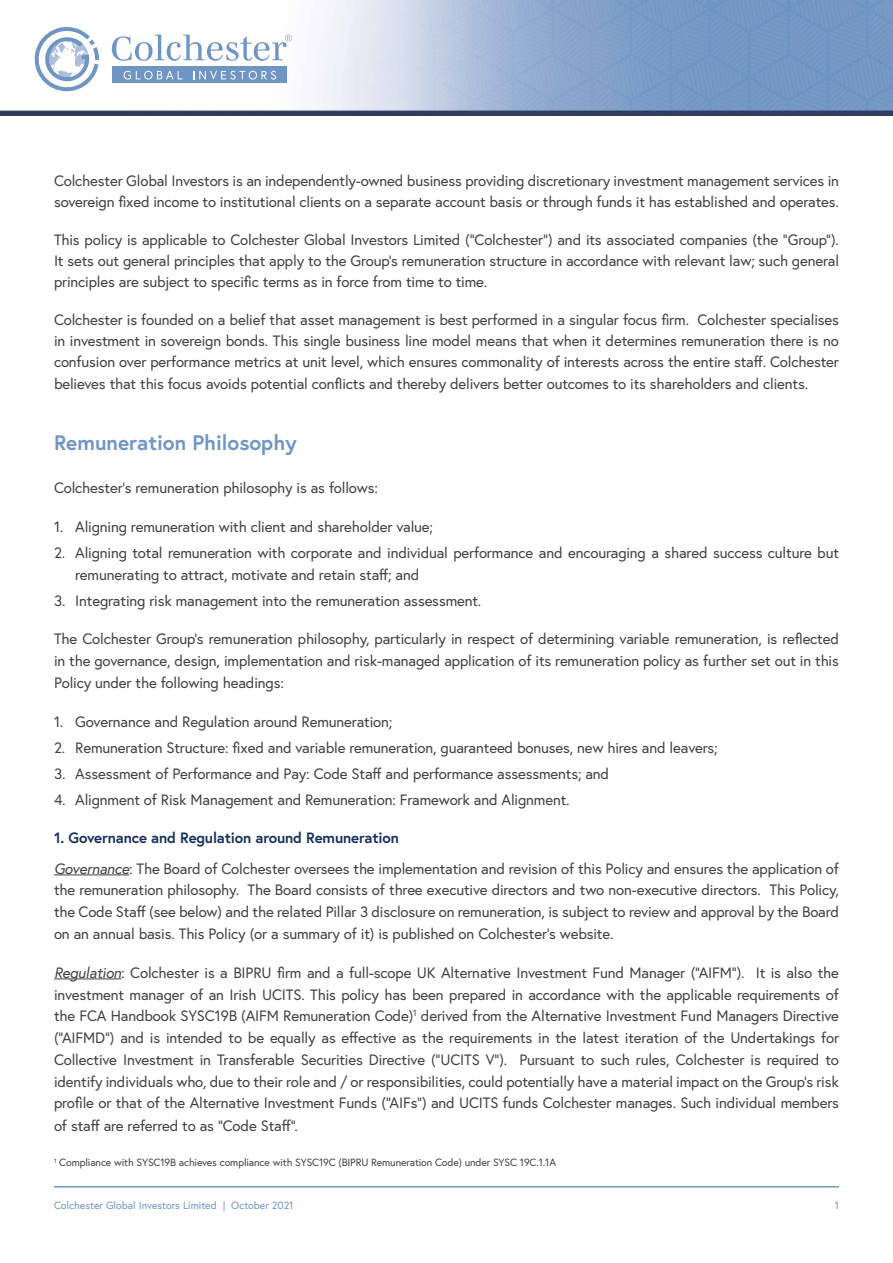
<style>
.page{position:relative;width:893px;height:1263px;background:#fff}
.page>*{position:absolute;margin:0;border:0;box-sizing:border-box;transform-origin:0 0}
.t1{font:700 21px "Europa";color:#6f95c5}
.t2{font:15px/21.9px "Europa";letter-spacing:-.01em;color:#414042;text-align:justify}
.t3{font:10.5px "Europa";letter-spacing:-.01em;color:#414042}
.t4{font:10.5px "Europa";color:#6f95c5}
.s1{font-weight:700;color:#16315e}
.s2{font-style:italic}
</style>
<div class="page">
<hr style="left:54px;top:1186px;width:785px;height:1px;background:#6f95c5">
<img style="left:0;top:0;width:893px;height:115px">
<div style="left:112px;top:67px;width:175px;height:16px;background:#6f95c5"></div>
<svg style="left:35px;top:27px;width:64px;height:64px"></svg>
<svg style="left:124px;top:71px;width:58px;height:9px"></svg>
<svg style="left:193px;top:71px;width:83px;height:9px"></svg>
<svg style="left:112px;top:34px;width:180px;height:27px"></svg>
<hr style="left:54px;top:875px;width:75px;height:1px;background:#414042">
<hr style="left:54px;top:979px;width:67px;height:1px;background:#414042">
<p class="t2" style="left:54px;top:170px;width:786px;line-height:21px">Colchester Global Investors is an independently-owned business providing discretionary investment management services in sovereign fixed income to institutional clients on a separate account basis or through funds it has established and operates.</p>
<p class="t2" style="left:54px;top:229px;width:787px;line-height:21px">This policy is applicable to Colchester Global Investors Limited (“Colchester”) and its associated companies (the “Group”).<br>It sets out general principles that apply to the Group’s remuneration structure in accordance with relevant law; such general principles are subject to specific terms as in force from time to time.</p>
<p class="t2" style="left:54px;top:309px;width:786px;line-height:21px">Colchester is founded on a belief that asset management is best performed in a singular focus firm. Colchester specialises in investment in sovereign bonds. This single business line model means that when it determines remuneration there is no confusion over performance metrics at unit level, which ensures commonality of interests across the entire staff. Colchester</p>
<p class="t2" style="left:54px;top:373px;width:756px">believes that this focus avoids potential conflicts and thereby delivers better outcomes to its shareholders and clients.</p>
<h1 class="t1" style="left:54px;top:428px;width:244px">Remuneration Philosophy</h1>
<p class="t2" style="left:54px;top:477px;width:325px">Colchester’s remuneration philosophy is as follows:</p>
<p class="t2" style="left:54px;top:515px;width:381px">1. Aligning remuneration with client and shareholder value;</p>
<p class="t2" style="left:75px;top:541px;width:765px;text-indent:-21px">2. Aligning total remuneration with corporate and individual performance and encouraging a shared success culture but remunerating to attract, motivate and retain staff; and</p>
<p class="t2" style="left:54px;top:589px;width:429px">3. Integrating risk management into the remuneration assessment.</p>
<p class="t2" style="left:54px;top:628px;width:786px">The Colchester Group’s remuneration philosophy, particularly in respect of determining variable remuneration, is reflected in the governance, design, implementation and risk-managed application of its remuneration policy as further set out in this Policy under the following headings:</p>
<p class="t2" style="left:54px;top:710px;width:340px">1. Governance and Regulation around Remuneration;</p>
<p class="t2" style="left:54px;top:736px;width:665px">2. Remuneration Structure: fixed and variable remuneration, guaranteed bonuses, new hires and leavers;</p>
<p class="t2" style="left:54px;top:762px;width:557px">3. Assessment of Performance and Pay: Code Staff and performance assessments; and</p>
<p class="t2" style="left:54px;top:788px;width:517px">4. Alignment of Risk Management and Remuneration: Framework and Alignment.</p>
<p class="t2" style="left:54px;top:823px;width:786px;line-height:30.3px"><span class="s1">1. Governance and Regulation around Remuneration<br></span><span class="s2">Governance</span>: The Board of Colchester oversees the implementation and revision of this Policy and ensures the application of</p>
<p class="t2" style="left:54px;top:879px;width:787px">the remuneration philosophy. The Board consists of three executive directors and two non-executive directors. This Policy, the Code Staff (see below) and the related Pillar 3 disclosure on remuneration, is subject to review and approval by the Board on an annual basis. This Policy (or a summary of it) is published on Colchester’s website.</p>
<p class="t2" style="left:54px;top:961px;width:787px"><span class="s2">Regulation</span>: Colchester is a BIPRU firm and a full-scope UK Alternative Investment Fund Manager (“AIFM”). It is also the investment manager of an Irish UCITS. This policy has been prepared in accordance with the applicable requirements of the FCA Handbook SYSC19B (AIFM Remuneration Code)<sup>1</sup> derived from the Alternative Investment Fund Managers Directive (“AIFMD”) and is intended to be equally as effective as the requirements in the latest iteration of the Undertakings for Collective Investment in Transferable Securities Directive (“UCITS V”). Pursuant to such rules, Colchester is required to identify individuals who, due to their role and / or responsibilities, could potentially have a material impact on the Group’s risk profile or that of the Alternative Investment Funds (“AIFs”) and UCITS funds Colchester manages. Such individual members of staff are referred to as “Code Staff”.</p>
<p class="t3" style="left:54px;top:1156px;width:504px"><sup>1</sup> Compliance with SYSC19B achieves compliance with SYSC19C (BIPRU Remuneration Code) under SYSC 19C.1.1A</p>
<p class="t4" style="left:54px;top:1198px;width:241px">Colchester Global Investors Limited | October 2021</p>
<p class="t4" style="left:835px;top:1198px;width:6px">1</p>
</div>
